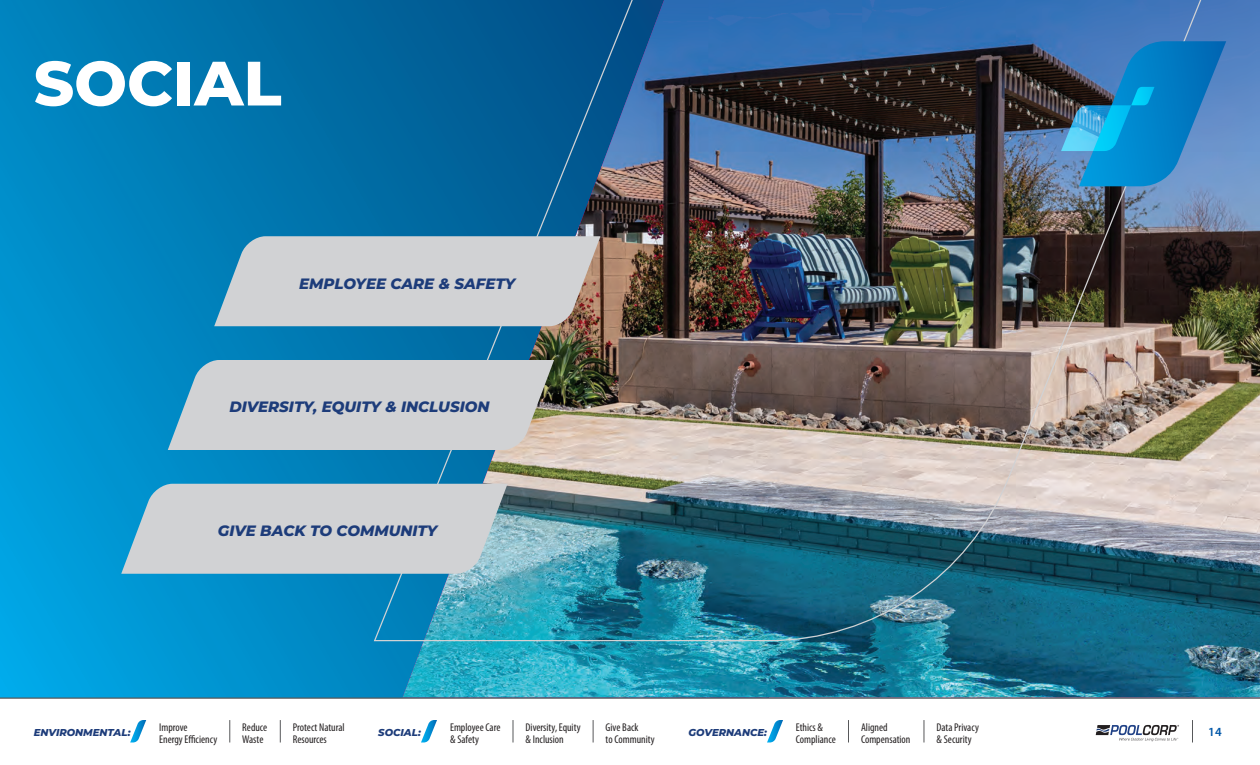
<style>
.page{position:relative;width:1260px;height:765px;background:#fff}
.page>*{position:absolute;margin:0;border:0;box-sizing:border-box;transform-origin:0 0}
.t1{font:800 62.5px "Montserrat";color:#fff}
.t2{font:italic 800 15px "Montserrat";color:#1d3c7a}
.t3{font:600 12.5px "Myriad Pro";color:#0157a8}
.t4{font:condensed 11.25px/11.2px "Myriad Pro";color:#231f20}
.t5{font:italic 800 10px "Montserrat";color:#1d3c7a}
</style>
<div class="page">
<svg style="left:0;top:0;width:403px;height:698px;background:#0086c1"></svg>
<img style="left:403px;top:642px;width:857px;height:56px">
<svg style="left:214px;top:236px;width:159px;height:90px;background:#b7c7d0"></svg>
<svg style="left:168px;top:360px;width:205px;height:90px;background:#bfcbd2"></svg>
<svg style="left:121px;top:484px;width:252px;height:90px;background:#c1cdd3"></svg>
<img style="left:373px;top:0;width:887px;height:642px">
<svg style="left:1061px;top:41px;width:165px;height:145px;background:#2884bf"></svg>
<hr style="left:0;top:698px;width:1260px;height:1px;background:#57585a">
<svg style="left:1096px;top:725px;width:83px;height:16px"></svg>
<svg style="left:1192px;top:720px;width:1px;height:22px"></svg>
<svg style="left:130px;top:720px;width:16px;height:22px"></svg>
<svg style="left:924px;top:720px;width:1px;height:22px"></svg>
<svg style="left:848px;top:720px;width:1px;height:22px"></svg>
<svg style="left:593px;top:720px;width:1px;height:22px"></svg>
<svg style="left:513px;top:720px;width:1px;height:22px"></svg>
<svg style="left:280px;top:720px;width:1px;height:22px"></svg>
<svg style="left:229px;top:720px;width:1px;height:22px"></svg>
<svg style="left:421px;top:720px;width:16px;height:22px"></svg>
<svg style="left:767px;top:720px;width:16px;height:22px"></svg>
<h2 class="t1" style="left:34px;top:37px;width:249px">SOCIAL</h2>
<p class="t2" style="left:299px;top:272px;width:218px">EMPLOYEE CARE &amp; SAFETY</p>
<p class="t2" style="left:229px;top:396px;width:262px">DIVERSITY, EQUITY &amp; INCLUSION</p>
<p class="t2" style="left:218px;top:520px;width:221px">GIVE BACK TO COMMUNITY</p>
<p class="t4" style="left:159px;top:722px;width:60px">Improve<br>Energy Efficiency</p>
<p class="t4" style="left:242px;top:722px;width:27px">Reduce<br>Waste</p>
<p class="t4" style="left:293px;top:722px;width:53px">Protect Natural<br>Resources</p>
<p class="t4" style="left:450px;top:722px;width:52px">Employee Care &amp; Safety</p>
<p class="t4" style="left:526px;top:722px;width:57px">Diversity, Equity &amp; Inclusion</p>
<p class="t4" style="left:606px;top:722px;width:51px">Give Back<br>to Community</p>
<p class="t4" style="left:796px;top:722px;width:42px">Ethics &amp;<br>Compliance</p>
<p class="t4" style="left:861px;top:722px;width:51px">Aligned<br>Compensation</p>
<p class="t5" style="left:378px;top:725px;width:44px">SOCIAL:</p>
<p class="t5" style="left:689px;top:725px;width:80px">GOVERNANCE:</p>
<p class="t4" style="left:937px;top:722px;width:44px">Data Privacy &amp; Security</p>
<p class="t5" style="left:34px;top:725px;width:98px">ENVIRONMENTAL:</p>
<p class="t3" style="left:1208px;top:724px;width:15px">14</p>
</div>
